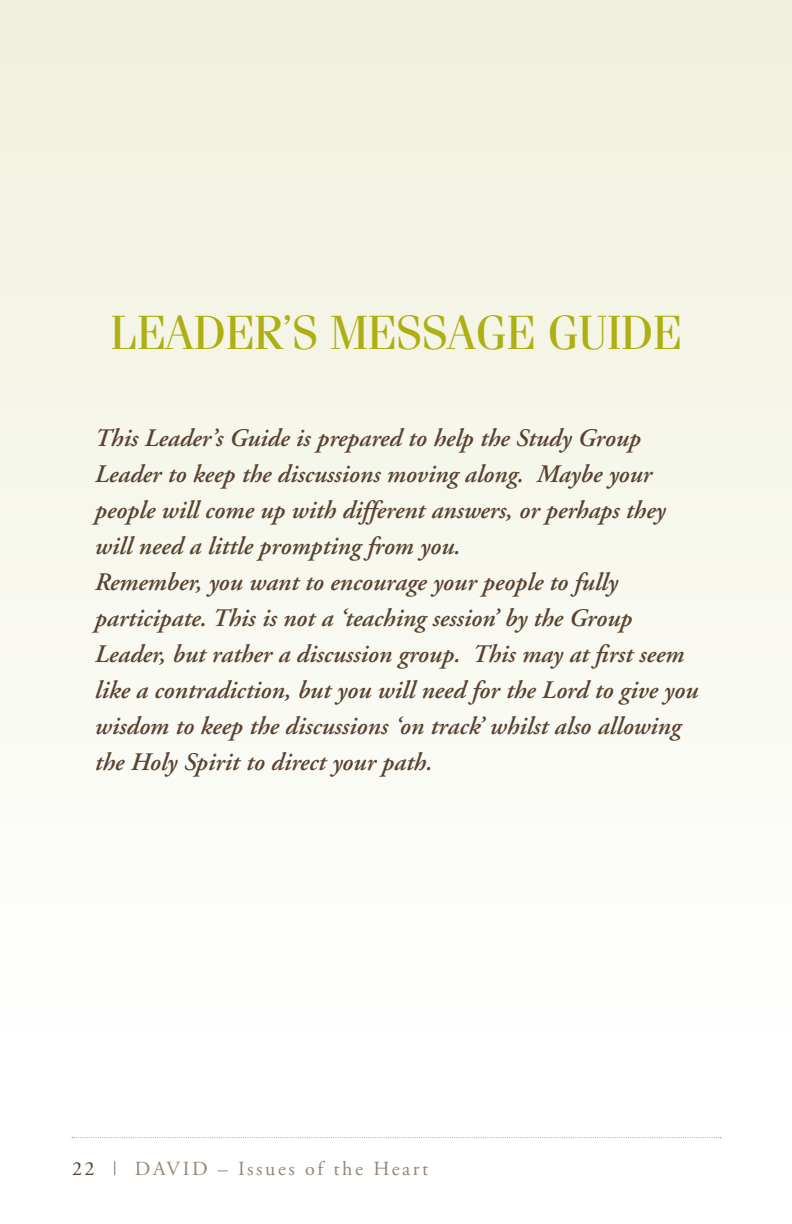
<style>
.page{position:relative;width:792px;height:1224px;background:#fff}
.page>*{position:absolute;margin:0;border:0;box-sizing:border-box;transform-origin:0 0}
.t1{font:48px "Fenice";letter-spacing:-.02em;color:#adaf12}
.t2{font:italic 600 25.2px/36px "Adobe Garamond";color:#594330}
.t3{font:20px "Adobe Garamond";letter-spacing:.13em;color:#988473}
.s1{color:#594330}
</style>
<div class="page">
<svg style="left:72px;top:1137px;width:649px;height:1px"></svg>
<div style="left:0;top:0;width:792px;height:1031px;background:linear-gradient(to bottom,#f0f1db,#fefefe)"></div>
<h1 class="t1" style="left:110px;top:304px;width:573px">LEADER’S MESSAGE GUIDE</h1>
<p class="t2" style="left:94px;top:420px;width:605px">This Leader’s Guide is prepared to help the Study Group Leader to keep the discussions moving along. Maybe your people will come up with different answers, or perhaps they will need a little prompting from you.<br>Remember, you want to encourage your people to fully participate. This is not a ‘teaching session’ by the Group Leader, but rather a discussion group. This may at first seem like a contradiction, but you will need for the Lord to give you wisdom to keep the discussions ‘on track’ whilst also allowing the Holy Spirit to direct your path.</p>
<p class="t3" style="left:72px;top:1158px;width:358px"><span class="s1">22</span> | DAVID – Issues of the Heart</p>
</div>
